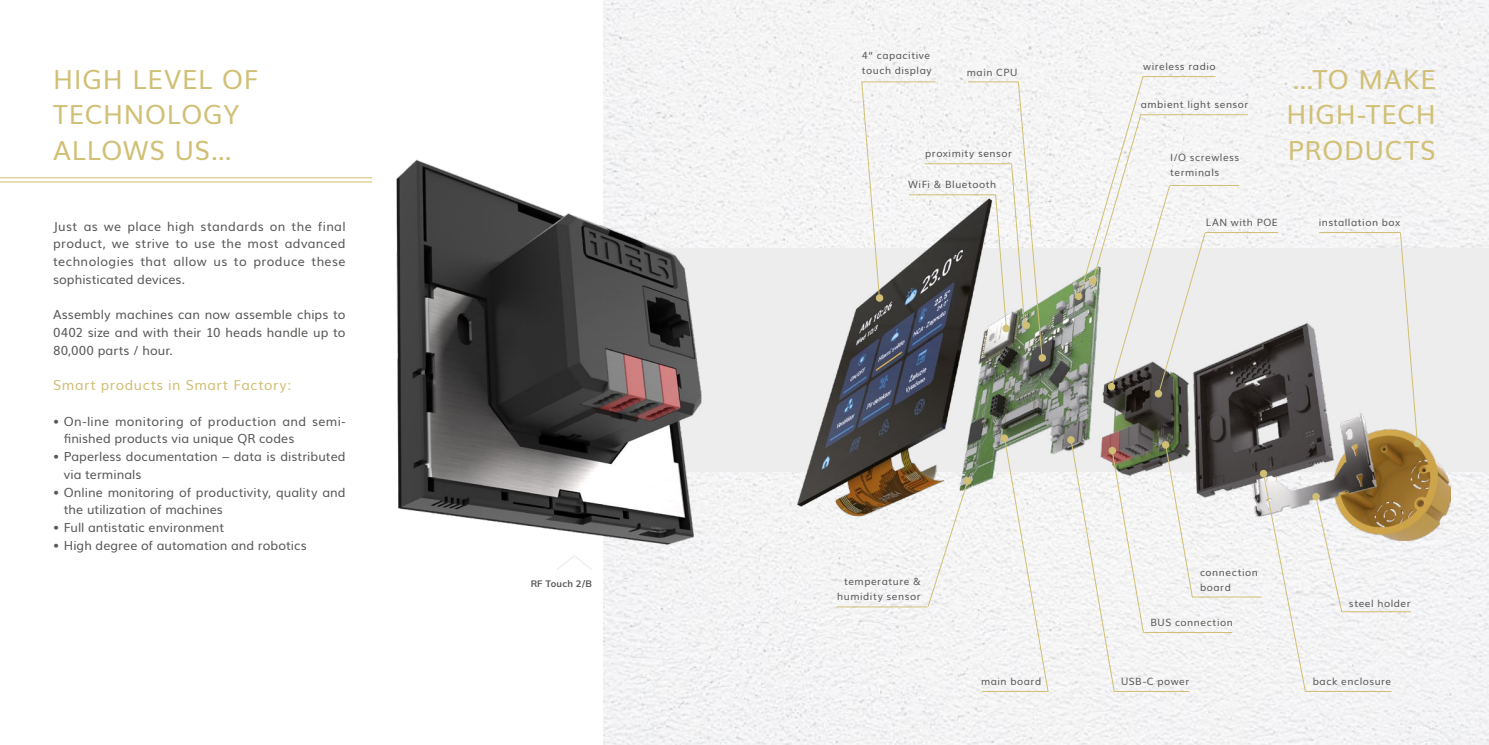
<style>
.page{position:relative;width:1489px;height:745px;background:#fff}
.page>*{position:absolute;margin:0;border:0;box-sizing:border-box;transform-origin:0 0}
.t1{font:26.25px/35.5px "Muli";letter-spacing:.03em;color:#d0bf74}
.t2{font:13.75px "Muli";letter-spacing:.04em;color:#d0bf74}
.t3{font:12.5px/17.8px "Muli";letter-spacing:.005em;color:#575756}
.t4{font:10px/15px "Muli";letter-spacing:.055em;color:#575756}
.t5{font:700 9.38px "Muli";letter-spacing:.03em;color:#575756}
</style>
<div class="page">
<hr style="left:0;top:177px;width:372px;height:1px;background:#d0bf74">
<hr style="left:0;top:181px;width:372px;height:1px;background:#d0bf74">
<img style="left:603px;top:0;width:885px;height:744px">
<div style="left:602px;top:248px;width:886px;height:223px;background:#ededed"></div>
<img style="left:797px;top:198px;width:652px;height:342px">
<div style="left:876px;top:294px;width:6px;height:7px;background:#d0bf74;border-radius:50%"></div>
<div style="left:876px;top:294px;width:7px;height:7px;border:1px solid #d0bf74;border-radius:50%"></div>
<div style="left:1162px;top:441px;width:6px;height:7px;background:#d0bf74;border-radius:50%"></div>
<div style="left:1161px;top:441px;width:8px;height:7px;border:1px solid #d0bf74;border-radius:50%"></div>
<div style="left:1312px;top:493px;width:7px;height:7px;border:1px solid #d0bf74;border-radius:50%"></div>
<div style="left:964px;top:477px;width:7px;height:7px;background:#d0bf74;border-radius:50%"></div>
<div style="left:964px;top:477px;width:7px;height:7px;border:1px solid #d0bf74;border-radius:50%"></div>
<img style="left:318px;top:142px;width:402px;height:462px">
<svg style="left:1314px;top:495px;width:28px;height:117px"></svg>
<svg style="left:1165px;top:446px;width:27px;height:151px"></svg>
<div style="left:1039px;top:354px;width:6px;height:7px;background:#d0bf74;border-radius:50%"></div>
<div style="left:1038px;top:354px;width:7px;height:7px;border:1px solid #d0bf74;border-radius:50%"></div>
<div style="left:1001px;top:434px;width:6px;height:7px;background:#d0bf74;border-radius:50%"></div>
<div style="left:1000px;top:434px;width:7px;height:7px;border:1px solid #d0bf74;border-radius:50%"></div>
<div style="left:1067px;top:436px;width:7px;height:7px;background:#d0bf74;border-radius:50%"></div>
<div style="left:1067px;top:436px;width:7px;height:7px;border:1px solid #d0bf74;border-radius:50%"></div>
<div style="left:1259px;top:469px;width:7px;height:8px;border:1px solid #d0bf74;border-radius:50%"></div>
<svg style="left:1260px;top:470px;width:45px;height:222px"></svg>
<hr style="left:861px;top:81px;width:74px;height:1px;background:#d0bf74">
<hr style="left:909px;top:194px;width:86px;height:1px;background:#d0bf74">
<hr style="left:967px;top:81px;width:51px;height:1px;background:#d0bf74">
<hr style="left:1142px;top:76px;width:73px;height:1px;background:#d0bf74">
<hr style="left:1169px;top:185px;width:69px;height:1px;background:#d0bf74">
<hr style="left:1341px;top:611px;width:69px;height:1px;background:#d0bf74">
<hr style="left:1305px;top:690px;width:86px;height:1px;background:#d0bf74">
<hr style="left:1192px;top:596px;width:69px;height:1px;background:#d0bf74">
<hr style="left:1143px;top:631px;width:89px;height:1px;background:#d0bf74">
<svg style="left:1070px;top:439px;width:73px;height:253px"></svg>
<hr style="left:1113px;top:690px;width:76px;height:1px;background:#d0bf74">
<hr style="left:836px;top:606px;width:91px;height:1px;background:#d0bf74">
<svg style="left:1003px;top:435px;width:45px;height:257px"></svg>
<hr style="left:981px;top:690px;width:67px;height:1px;background:#d0bf74">
<svg style="left:861px;top:81px;width:19px;height:219px"></svg>
<svg style="left:927px;top:479px;width:41px;height:128px"></svg>
<svg style="left:555px;top:553px;width:38px;height:18px"></svg>
<div style="left:1155px;top:390px;width:6px;height:7px;background:#d0bf74;border-radius:50%"></div>
<div style="left:1154px;top:390px;width:7px;height:7px;border:1px solid #d0bf74;border-radius:50%"></div>
<hr style="left:1205px;top:232px;width:72px;height:1px;background:#d0bf74">
<svg style="left:994px;top:81px;width:48px;height:280px"></svg>
<hr style="left:924px;top:163px;width:87px;height:1px;background:#d0bf74">
<hr style="left:1140px;top:114px;width:107px;height:1px;background:#d0bf74">
<svg style="left:1075px;top:76px;width:130px;height:318px"></svg>
<div style="left:1089px;top:277px;width:7px;height:7px;border:1px solid #d0bf74;border-radius:50%"></div>
<div style="left:1413px;top:440px;width:7px;height:6px;background:#d0bf74;border-radius:50%"></div>
<div style="left:1413px;top:439px;width:7px;height:7px;border:1px solid #d0bf74;border-radius:50%"></div>
<svg style="left:1399px;top:232px;width:19px;height:214px"></svg>
<hr style="left:1318px;top:232px;width:82px;height:1px;background:#d0bf74">
<h1 class="t1" style="left:53px;top:59px;width:206px">HIGH LEVEL OF<br>TECHNOLOGY<br>ALLOWS US…</h1>
<p class="t3" style="left:53px;top:216px;width:294px;text-align:justify">Just as we place high standards on the final product, we strive to use the most advanced technologies that allow us to produce these sophisticated devices.</p>
<p class="t3" style="left:53px;top:305px;width:294px;text-align:justify">Assembly machines can now assemble chips to 0402 size and with their 10 heads handle up to 80,000 parts / hour.</p>
<p class="t2" style="left:53px;top:374px;width:239px">Smart products in Smart Factory:</p>
<p class="t3" style="left:64px;top:411px;width:283px;text-indent:-11px">• On-line monitoring of production and semi&shy;finished products via unique QR codes</p>
<p class="t3" style="left:64px;top:446px;width:283px;text-indent:-11px">• Paperless documentation – data is distributed via terminals</p>
<p class="t3" style="left:64px;top:482px;width:283px;text-indent:-11px">• Online monitoring of productivity, quality and the utilization of machines</p>
<p class="t3" style="left:53px;top:517px;width:173px">• Full antistatic environment</p>
<p class="t3" style="left:53px;top:535px;width:255px">• High degree of automation and robotics</p>
<p class="t5" style="left:530px;top:576px;width:63px">RF Touch 2/B</p>
<p class="t4" style="left:861px;top:47px;width:71px">4“ capacitive touch display</p>
<p class="t4" style="left:966px;top:64px;width:52px">main CPU</p>
<p class="t4" style="left:925px;top:145px;width:88px">proximity sensor</p>
<p class="t4" style="left:908px;top:176px;width:89px">WiFi &amp; Bluetooth</p>
<p class="t4" style="left:1143px;top:58px;width:74px">wireless radio</p>
<p class="t4" style="left:1140px;top:96px;width:109px">ambient light sensor</p>
<p class="t4" style="left:1170px;top:149px;width:71px">I/O screwless terminals</p>
<h1 class="t1" style="left:1286px;top:59px;width:151px;text-align:justify">…TO MAKE HIGH-TECH PRODUCTS</h1>
<p class="t4" style="left:1205px;top:214px;width:74px">LAN with POE</p>
<p class="t4" style="left:1318px;top:213px;width:83px">installation box</p>
<p class="t4" style="left:837px;top:572px;width:85px;text-align:right">temperature &amp; humidity sensor</p>
<p class="t4" style="left:1199px;top:563px;width:59px">connection board</p>
<p class="t4" style="left:1150px;top:613px;width:84px">BUS connection</p>
<p class="t4" style="left:1348px;top:595px;width:63px">steel holder</p>
<p class="t4" style="left:980px;top:672px;width:62px">main board</p>
<p class="t4" style="left:1120px;top:672px;width:70px">USB-C power</p>
<p class="t4" style="left:1312px;top:672px;width:80px">back enclosure</p>
</div>
